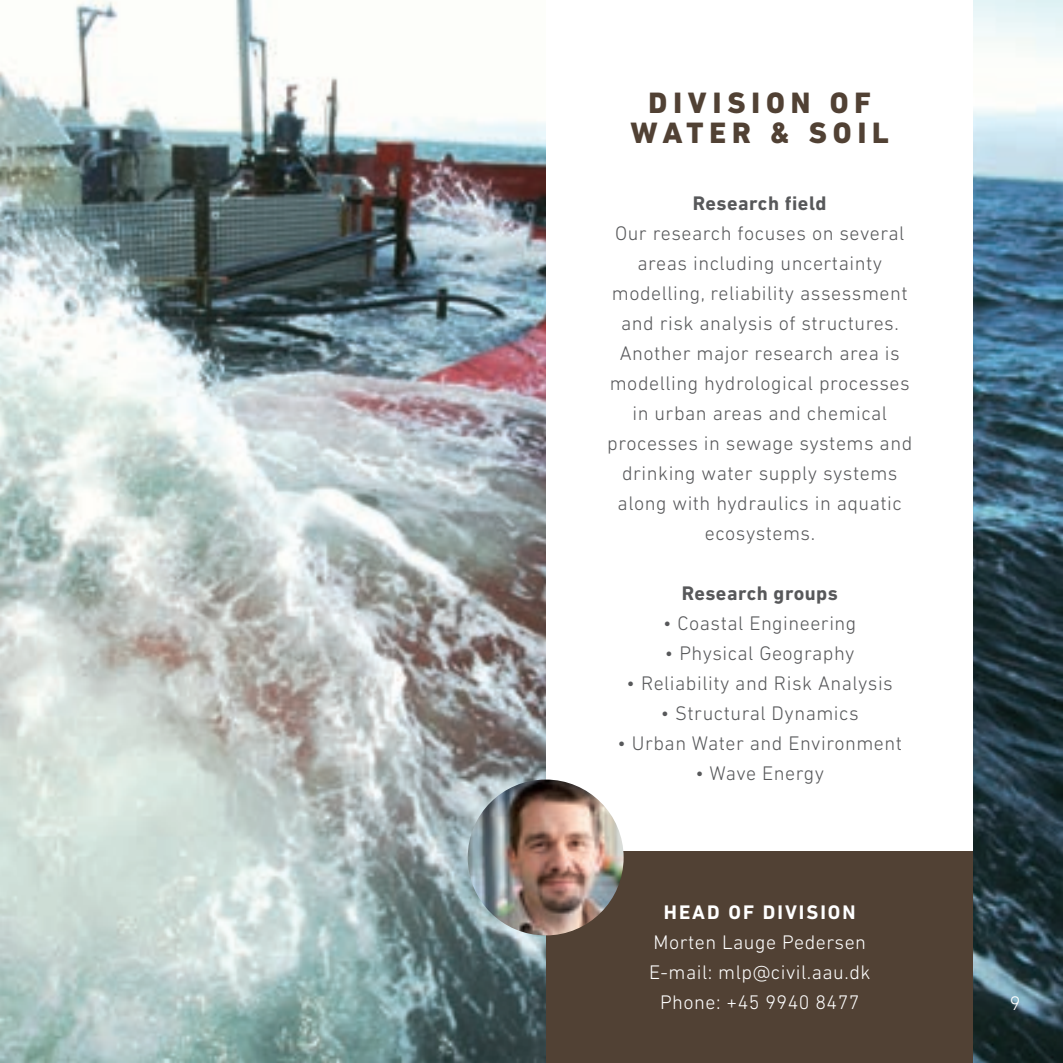
<style>
.page{position:relative;width:1063px;height:1063px;background:#fff}
.page>*{position:absolute;margin:0;border:0;box-sizing:border-box;transform-origin:0 0}
.t1{font:800 30px/30px "DIN Next LT Pro";letter-spacing:.2em;color:#514134;text-align:center}
.t2{font:300 20px/30px "DIN Next LT Pro";letter-spacing:.025em;color:#57585a;text-align:center}
.t3{font:300 20px/30px "DIN Next LT Pro";letter-spacing:.025em;color:#fff;text-align:center}
.t4{font:700 20px "DIN Next LT Pro";letter-spacing:.025em;color:#57585a}
.t5{font:700 20px "DIN Next LT Pro";letter-spacing:.1em;color:#fff}
</style>
<div class="page">
<img style="left:0;top:0;width:1063px;height:1063px">
<div style="left:546px;top:850px;width:427px;height:213px;background:#514134"></div>
<div style="left:546px;top:0;width:427px;height:850px;background:#fff"></div>
<img style="left:468px;top:780px;width:156px;height:155px;border-radius:78px">
<h1 class="t1" style="left:631px;top:87px;width:260px">DIVISION OF<br>WATER &amp; SOIL</h1>
<p class="t4" style="left:693px;top:192px;width:135px">Research field</p>
<p class="t2" style="left:607px;top:218px;width:307px">Our research focuses on several areas including uncertainty modelling, reliability assessment and risk analysis of structures.<br>Another major research area is modelling hydrological processes in urban areas and chemical processes in sewage systems and drinking water supply systems along with hydraulics in aquatic ecosystems.</p>
<p class="t4" style="left:682px;top:582px;width:158px">Research groups</p>
<p class="t2" style="left:663px;top:608px;width:195px">• Coastal Engineering</p>
<p class="t2" style="left:665px;top:638px;width:191px">• Physical Geography</p>
<p class="t2" style="left:627px;top:668px;width:268px">• Reliability and Risk Analysis</p>
<p class="t2" style="left:661px;top:698px;width:199px">• Structural Dynamics</p>
<p class="t2" style="left:618px;top:728px;width:286px">• Urban Water and Environment</p>
<p class="t2" style="left:696px;top:758px;width:130px">• Wave Energy</p>
<p class="t5" style="left:664px;top:901px;width:193px">HEAD OF DIVISION</p>
<p class="t3" style="left:649px;top:927px;width:223px">Morten Lauge Pedersen<br>E-mail: mlp@civil.aau.dk<br>Phone: +45 9940 8477</p>
<p class="t3" style="left:1010px;top:988px;width:12px">9</p>
</div>
